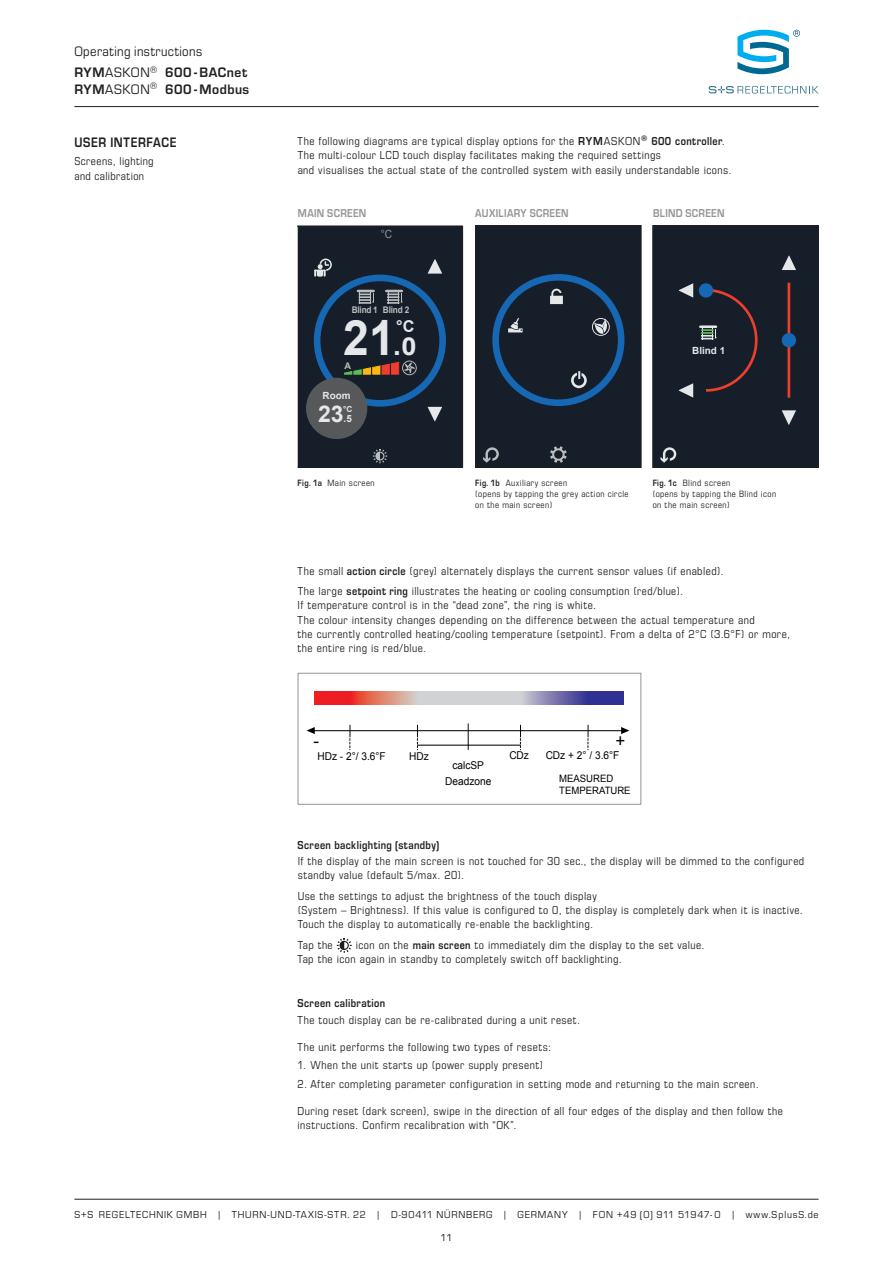
<style>
.page{position:relative;width:893px;height:1263px;background:#fff}
.page>*{position:absolute;margin:0;border:0;box-sizing:border-box;transform-origin:0 0}
.t1{font:700 48.75px "Arial";color:#e6e7e9;scale:.95 1}
.t2{font:700 23.1px "Arial";color:#e6e7e9}
.t3{font:18px "Arial";color:#000001;scale:.94 1}
.t4{font:700 16.2px "Arial";color:#e6e7e9}
.t5{font:14.25px/20.7px "Eurostile OT";letter-spacing:.03em;color:#231f20;scale:.9 1}
.t6{font:700 14.25px "Eurostile OT";letter-spacing:.05em;color:#231f20;scale:.95 1}
.t7{font:700 14.25px "Eurostile OT";letter-spacing:.05em;color:#231f20;scale:.85 1}
.t8{font:12px/14.2px "Eurostile OT Cond";letter-spacing:.04em;color:#231f20}
.t9{font:700 12px "Eurostile OT";letter-spacing:.04em;color:#231f20;scale:.85 1}
.t10{font:700 11.85px "Eurostile OT";letter-spacing:.03em;color:#939598;scale:.85 1}
.t11{font:11.25px "Arial";color:#939598;scale:.9 1}
.t12{font:10.8px "Arial";color:#000001;scale:.94 1}
.t13{font:10.5px/22.8px "Eurostile OT";letter-spacing:.075em;color:#231f20;text-align:center;scale:.95 1}
.t14{font:10.2px/12.1px "Arial";color:#000001;scale:.94 1}
.t15{font:700 9.9px "Arial";color:#e6e7e9}
.t16{font:9.45px/11.2px "Eurostile OT Cond";letter-spacing:.045em;color:#231f20}
.t17{font:700 9.15px "Arial";letter-spacing:-.02em;color:#bcbdc0;scale:.9 1}
.t18{font:700 9.15px "Arial";letter-spacing:-.02em;color:#bcbdc0}
.t19{font:700 8.25px "Arial";color:#e6e7e9}
.s1{font-weight:700}
.s2{font-weight:400}
.s3{font-family:"Eurostile OT";font-weight:700}
.s4{font-family:"Eurostile OT"}
.s5{font-size:27.9px}
.s6{font-size:24.75px}
</style>
<div class="page">
<hr style="left:74px;top:106px;width:745px;height:1px;background:#231f20">
<hr style="left:74px;top:1199px;width:745px;height:1px;background:#231f20">
<svg style="left:737px;top:30px;width:63px;height:44px"></svg>
<svg style="left:709px;top:86px;width:110px;height:8px"></svg>
<div style="left:298px;top:673px;width:343px;height:132px;border:1px solid #939598"></div>
<hr style="left:312px;top:730px;width:313px;height:1px;background:#000001">
<svg style="left:468px;top:724px;width:1px;height:26px"></svg>
<svg style="left:417px;top:725px;width:1px;height:25px"></svg>
<svg style="left:520px;top:725px;width:1px;height:25px"></svg>
<hr style="left:417px;top:745px;width:103px;height:1px;background:#000001">
<svg style="left:621px;top:727px;width:8px;height:7px"></svg>
<svg style="left:350px;top:725px;width:1px;height:25px"></svg>
<svg style="left:588px;top:725px;width:1px;height:25px"></svg>
<svg style="left:307px;top:727px;width:8px;height:7px"></svg>
<div style="left:417px;top:691px;width:103px;height:14px;background:#d1d2d4"></div>
<svg style="left:350px;top:691px;width:67px;height:14px"></svg>
<svg style="left:520px;top:691px;width:67px;height:14px"></svg>
<div style="left:587px;top:691px;width:37px;height:14px;background:#2e3092"></div>
<div style="left:314px;top:691px;width:36px;height:14px;background:#ee1d23"></div>
<svg style="left:337px;top:938px;width:15px;height:15px"></svg>
<svg style="left:298px;top:226px;width:165px;height:242px;background:#202c38"></svg>
<div style="left:475px;top:225px;width:166px;height:243px;background:#161f29"></div>
<div style="left:475px;top:225px;width:166px;height:243px;border:1px solid #231f20"></div>
<svg style="left:550px;top:446px;width:17px;height:17px"></svg>
<svg style="left:483px;top:447px;width:16px;height:16px"></svg>
<svg style="left:492px;top:274px;width:133px;height:132px"></svg>
<div style="left:653px;top:225px;width:166px;height:243px;background:#161f29"></div>
<div style="left:653px;top:225px;width:166px;height:243px;border:1px solid #231f20"></div>
<svg style="left:660px;top:447px;width:16px;height:16px"></svg>
<svg style="left:782px;top:256px;width:14px;height:14px"></svg>
<svg style="left:782px;top:410px;width:14px;height:15px"></svg>
<svg style="left:679px;top:283px;width:14px;height:15px"></svg>
<svg style="left:679px;top:383px;width:14px;height:15px"></svg>
<hr style="left:787px;top:283px;width:3px;height:115px;background:#ef3e2e">
<div style="left:782px;top:333px;width:14px;height:14px;background:#1768b4;border-radius:50%"></div>
<div style="left:699px;top:283px;width:14px;height:15px;background:#1768b4;border-radius:50%"></div>
<svg style="left:699px;top:287px;width:59px;height:105px"></svg>
<p class="t5" style="left:74px;top:42px;width:193px">Operating instructions<br><span class="s1">RYM</span>ASKON<sup>®</sup> <span class="s1">600 - BACnet</span></p>
<p class="t6" style="left:74px;top:81px;width:186px">RYM<span class="s2">ASKON</span><sup>®</sup> 600 - Modbus</p>
<p class="t7" style="left:74px;top:134px;width:122px">USER INTERFACE</p>
<p class="t8" style="left:74px;top:154px;width:81px">Screens, lighting and calibration</p>
<p class="t8" style="left:298px;top:134px;width:435px">The following diagrams are typical display options for the <span class="s3">RYM</span><span class="s4">ASKON</span><sup>®</sup> <span class="s3">600 controller</span>.<br>The multi-colour LCD touch display facilitates making the required settings<br>and visualises the actual state of the controlled system with easily understandable icons.</p>
<p class="t10" style="left:298px;top:206px;width:82px">MAIN SCREEN</p>
<p class="t11" style="left:381px;top:227px;width:14px">°C</p>
<p class="t17" style="left:352px;top:304px;width:66px">Blind 1 Blind 2</p>
<h1 class="t1" style="left:343px;top:306px;width:79px">21<span class="s5">.</span><span class="s6">0</span></h1>
<h3 class="t4" style="left:396px;top:315px;width:20px">°C</h3>
<p class="t18" style="left:345px;top:359px;width:8px">A</p>
<p class="t15" style="left:323px;top:389px;width:30px">Room</p>
<h2 class="t2" style="left:318px;top:399px;width:27px">23</h2>
<p class="t15" style="left:344px;top:412px;width:10px">.5</p>
<p class="t19" style="left:343px;top:404px;width:11px">°C</p>
<p class="t16" style="left:298px;top:477px;width:79px"><span class="s3">Fig. 1a</span> Main screen</p>
<p class="t10" style="left:475px;top:206px;width:111px">AUXILIARY SCREEN</p>
<p class="t10" style="left:653px;top:206px;width:85px">BLIND SCREEN</p>
<p class="t15" style="left:692px;top:344px;width:34px">Blind 1</p>
<p class="t16" style="left:475px;top:477px;width:155px"><span class="s3">Fig. 1b</span> Auxiliary screen<br>(opens by tapping the grey action circle on the main screen)</p>
<p class="t16" style="left:653px;top:477px;width:125px"><span class="s3">Fig. 1c</span> Blind screen<br>(opens by tapping the Blind icon on the main screen)</p>
<p class="t8" style="left:298px;top:560px;width:427px;line-height:20.7px">The small <span class="s3">action circle</span> (grey) alternately displays the current sensor values (if enabled).<br>The large <span class="s3">setpoint ring</span> illustrates the heating or cooling consumption (red/blue).</p>
<p class="t8" style="left:298px;top:599px;width:494px">If temperature control is in the “dead zone”, the ring is white.<br>The colour intensity changes depending on the difference between the actual temperature and<br>the currently controlled heating/cooling temperature (setpoint). From a delta of 2°C (3.6°F) or more, the entire ring is red/blue.</p>
<h3 class="t3" style="left:313px;top:729px;width:7px">-</h3>
<h3 class="t3" style="left:616px;top:729px;width:12px">+</h3>
<p class="t14" style="left:559px;top:772px;width:78px">MEASURED<br>TEMPERATURE</p>
<p class="t12" style="left:317px;top:749px;width:74px">HDz - 2°/ 3.6°F</p>
<p class="t12" style="left:546px;top:748px;width:80px">CDz + 2° / 3.6°F</p>
<p class="t12" style="left:452px;top:758px;width:35px">calcSP</p>
<p class="t12" style="left:409px;top:749px;width:22px">HDz</p>
<p class="t12" style="left:509px;top:748px;width:22px">CDz</p>
<p class="t12" style="left:445px;top:774px;width:51px">Deadzone</p>
<p class="t9" style="left:298px;top:838px;width:168px">Screen backlighting (standby)</p>
<p class="t8" style="left:298px;top:854px;width:508px">If the display of the main screen is not touched for 30 sec., the display will be dimmed to the configured standby value (default 5/max. 20).</p>
<p class="t8" style="left:298px;top:889px;width:507px">Use the settings to adjust the brightness of the touch display<br>(System – Brightness). If this value is configured to 0, the display is completely dark when it is inactive.<br>Touch the display to automatically re-enable the backlighting.</p>
<p class="t8" style="left:298px;top:938px;width:37px">Tap the</p>
<p class="t8" style="left:298px;top:938px;width:408px;text-indent:58px">icon on the <span class="s3">main screen</span> to immediately dim the display to the set value.<br>Tap the icon again in standby to completely switch off backlighting.</p>
<p class="t9" style="left:298px;top:997px;width:105px">Screen calibration</p>
<p class="t8" style="left:298px;top:1013px;width:284px">The touch display can be re-calibrated during a unit reset.</p>
<p class="t8" style="left:298px;top:1040px;width:255px">The unit performs the following two types of resets:</p>
<p class="t8" style="left:298px;top:1058px;width:247px">1. When the unit starts up (power supply present)</p>
<p class="t8" style="left:298px;top:1077px;width:463px">2. After completing parameter configuration in setting mode and returning to the main screen.</p>
<p class="t8" style="left:298px;top:1104px;width:487px">During reset (dark screen), swipe in the direction of all four edges of the display and then follow the instructions. Confirm recalibration with “OK”.</p>
<p class="t13" style="left:74px;top:1203px;width:785px">S+S REGELTECHNIK GMBH | THURN-UND-TAXIS-STR. 22 | D-90411 NÜRNBERG | GERMANY | FON +49 (0) 911 51947- 0 | www.S plusS.de<br>11</p>
</div>
